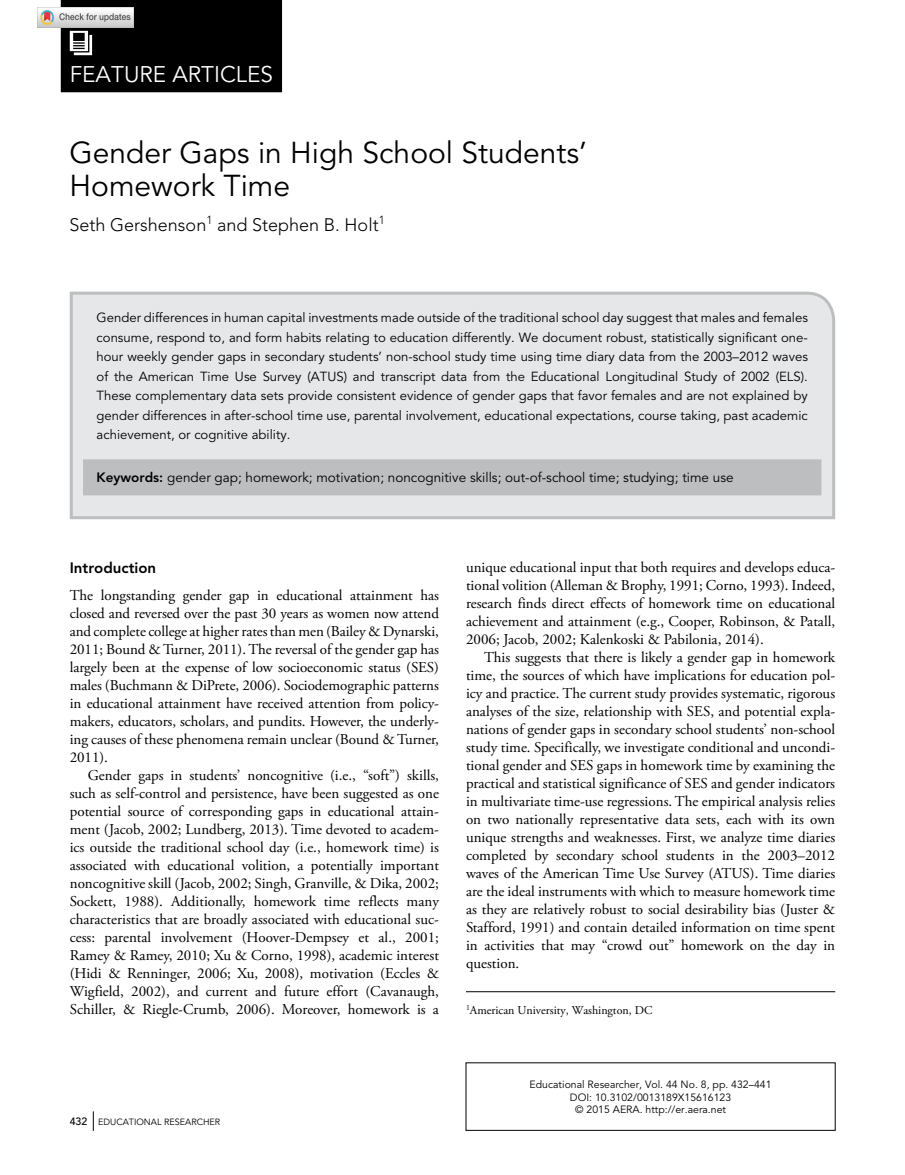
<style>
.page{position:relative;width:905px;height:1175px;background:#fff}
.page>*{position:absolute;margin:0;border:0;box-sizing:border-box;transform-origin:0 0}
.t1{font:30px/33px "Avenir LT Std";color:#000}
.t2{font:22.5px "Avenir LT Std";color:#fff}
.t3{font:300 18px "Avenir LT Std";color:#000}
.t4{font:15px/18px "Adobe Garamond Pro";color:#000;text-align:justify}
.t5{font:800 15px "Avenir LT Std";color:#000}
.t6{font:13.5px "Avenir LT Std";color:#000}
.t7{font:13.2px/19.5px "Avenir LT Std";color:#000;text-align:justify}
.t8{font:12px "Adobe Garamond Pro";color:#000}
.t9{font:10.5px/12.8px "Avenir LT Std";color:#000;text-align:center}
.t10{font:9px "Avenir LT Std";color:#000}
.s1{font-weight:800}
.s2{font-weight:500;font-size:10.5px}
</style>
<div class="page">
<svg style="left:93px;top:1111px;width:1px;height:19px"></svg>
<div style="left:69px;top:291px;width:767px;height:229px;background:#e6e7e8"></div>
<hr style="left:466px;top:991px;width:369px;height:1px;background:#000">
<div style="left:83px;top:459px;width:738px;height:36px;background:#bcbec0"></div>
<div style="left:61px;top:0;width:221px;height:92px;background:#000"></div>
<svg style="left:70px;top:31px;width:22px;height:24px"></svg>
<img style="left:38px;top:8px;width:96px;height:19px">
<h2 class="t2" style="left:70px;top:61px;width:27px">Feature</h2>
<h2 class="t2" style="left:172px;top:61px;width:29px">Articles</h2>
<h1 class="t1" style="left:69px;top:137px;width:519px">Gender Gaps in High School Students’<br>Homework Time</h1>
<p class="t3" style="left:69px;top:214px;width:317px">Seth Gershenson<sup>1</sup> and Stephen B. Holt<sup>1</sup></p>
<p class="t7" style="left:96px;top:308px;width:713px">Gender differences in human capital investments made outside of the traditional school day suggest that males and females consume, respond to, and form habits relating to education differently. We document robust, statistically significant one&shy;hour weekly gender gaps in secondary students’ non-school study time using time diary data from the 2003–2012 waves of the American Time Use Survey (ATUS) and transcript data from the Educational Longitudinal Study of 2002 (ELS).<br>These complementary data sets provide consistent evidence of gender gaps that favor females and are not explained by gender differences in after-school time use, parental involvement, educational expectations, course taking, past academic achievement, or cognitive ability.</p>
<p class="t6" style="left:96px;top:469px;width:638px"><span class="s1">Keywords:</span> gender gap; homework; motivation; noncognitive skills; out-of-school time; studying; time use</p>
<p class="t5" style="left:70px;top:558px;width:88px">Introduction</p>
<p class="t4" style="left:70px;top:586px;width:371px">The longstanding gender gap in educational attainment has closed and reversed over the past 30 years as women now attend and complete college at higher rates than men (Bailey &amp; Dynarski, 2011; Bound &amp; Turner, 2011). The reversal of the gender gap has largely been at the expense of low socioeconomic status (SES) males (Buchmann &amp; DiPrete, 2006). Sociodemographic patterns in educational attainment have received attention from policy&shy;makers, educators, scholars, and pundits. However, the underly&shy;ing causes of these phenomena remain unclear (Bound &amp; Turner, 2011).</p>
<p class="t4" style="left:70px;top:766px;width:371px;text-indent:18px">Gender gaps in students’ noncognitive (i.e., “soft”) skills, such as self-control and persistence, have been suggested as one potential source of corresponding gaps in educational attain&shy;ment (Jacob, 2002; Lundberg, 2013). Time devoted to academ&shy;ics outside the traditional school day (i.e., homework time) is associated with educational volition, a potentially important noncognitive skill (Jacob, 2002; Singh, Granville, &amp; Dika, 2002; Sockett, 1988). Additionally, homework time reflects many characteristics that are broadly associated with educational suc&shy;cess: parental involvement (Hoover-Dempsey et al., 2001; Ramey &amp; Ramey, 2010; Xu &amp; Corno, 1998), academic interest (Hidi &amp; Renninger, 2006; Xu, 2008), motivation (Eccles &amp; Wigfield, 2002), and current and future effort (Cavanaugh, Schiller, &amp; Riegle-Crumb, 2006). Moreover, homework is a</p>
<p class="t10" style="left:70px;top:1116px;width:152px"><span class="s2">432</span> EDUCATIONAL RESEARCHER</p>
<p class="t4" style="left:466px;top:559px;width:371px">unique educational input that both requires and develops educa&shy;tional volition (Alleman &amp; Brophy, 1991; Corno, 1993). Indeed, research finds direct effects of homework time on educational achievement and attainment (e.g., Cooper, Robinson, &amp; Patall, 2006; Jacob, 2002; Kalenkoski &amp; Pabilonia, 2014).</p>
<p class="t4" style="left:466px;top:649px;width:371px;text-indent:18px">This suggests that there is likely a gender gap in homework time, the sources of which have implications for education pol&shy;icy and practice. The current study provides systematic, rigorous analyses of the size, relationship with SES, and potential expla&shy;nations of gender gaps in secondary school students’ non-school study time. Specifically, we investigate conditional and uncondi&shy;tional gender and SES gaps in homework time by examining the practical and statistical significance of SES and gender indicators in multivariate time-use regressions. The empirical analysis relies on two nationally representative data sets, each with its own unique strengths and weaknesses. First, we analyze time diaries completed by secondary school students in the 2003–2012 waves of the American Time Use Survey (ATUS). Time diaries are the ideal instruments with which to measure homework time as they are relatively robust to social desirability bias (Juster &amp; Stafford, 1991) and contain detailed information on time spent in activities that may “crowd out” homework on the day in question.</p>
<p class="t8" style="left:466px;top:1003px;width:188px"><sup>1</sup>American University, Washington, DC</p>
<p class="t9" style="left:529px;top:1078px;width:243px">Educational Researcher, Vol. 44 No. 8, pp. 432–441<br>DOI: 10.3102/0013189X15616123<br>© 2015 AERA. http://er.aera.net</p>
</div>
